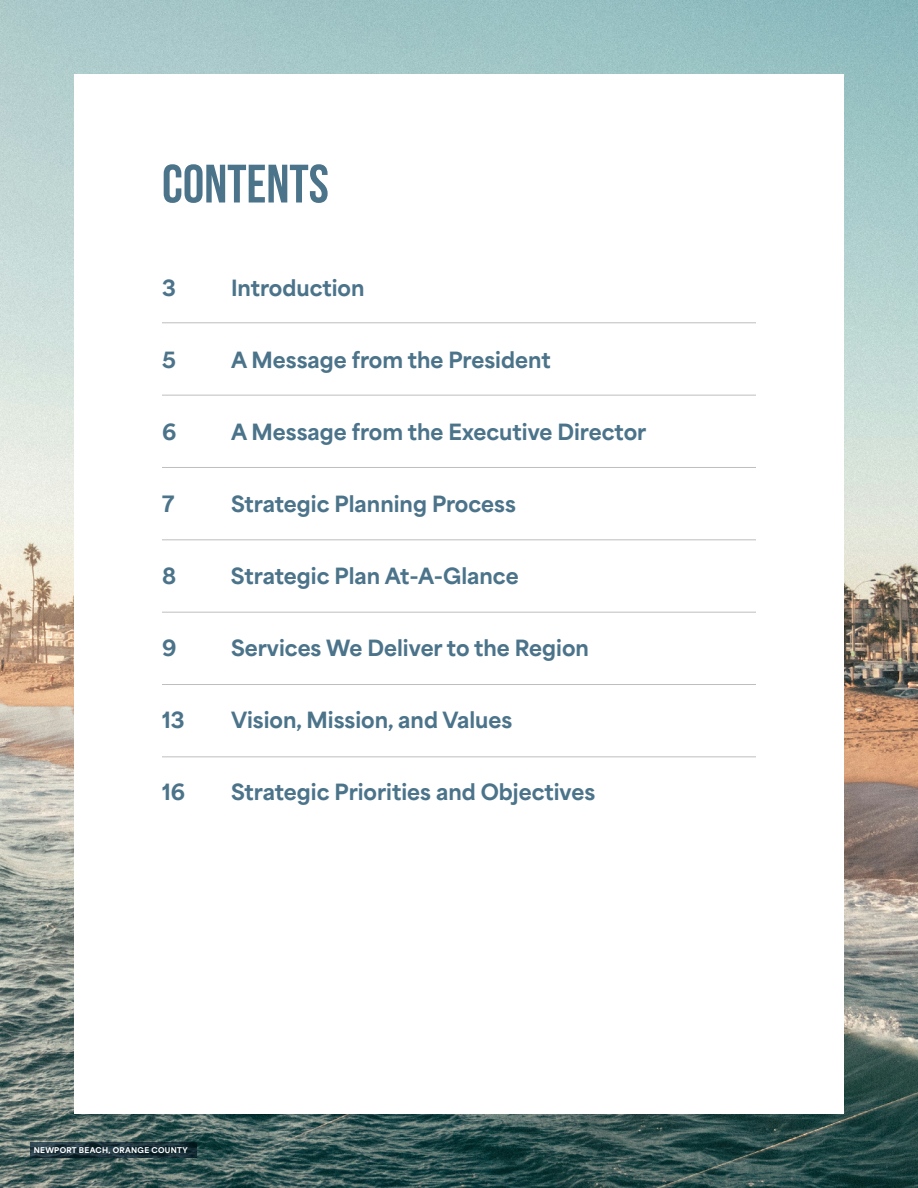
<style>
.page{position:relative;width:918px;height:1188px;background:#fff}
.page>*{position:absolute;margin:0;border:0;box-sizing:border-box;transform-origin:0 0}
.t1{font:700 54px "Bebas Neue";color:#4b738a}
.t2{font:800 21px "Area Normal";color:#4b738a}
.t3{font:800 7.5px "Area Normal";letter-spacing:.04em;color:#fff}
</style>
<div class="page">
<img style="left:0;top:0;width:918px;height:1188px">
<div style="left:74px;top:74px;width:770px;height:1040px;background:#fff"></div>
<hr style="left:162px;top:322px;width:594px;height:1px;background:#bcbec0">
<hr style="left:162px;top:395px;width:594px;height:1px;background:#bcbec0">
<hr style="left:162px;top:467px;width:594px;height:1px;background:#bcbec0">
<hr style="left:162px;top:539px;width:594px;height:1px;background:#bcbec0">
<hr style="left:162px;top:612px;width:594px;height:1px;background:#bcbec0">
<hr style="left:162px;top:684px;width:594px;height:1px;background:#bcbec0">
<svg style="left:30px;top:1143px;width:167px;height:15px;background:#1a3039"></svg>
<hr style="left:162px;top:756px;width:594px;height:1px;background:#bcbec0">
<h1 class="t1" style="left:162px;top:154px;width:168px">CONTENTS</h1>
<p class="t2" style="left:162px;top:269px;width:15px">3</p>
<p class="t2" style="left:231px;top:269px;width:135px">Introduction</p>
<p class="t2" style="left:162px;top:341px;width:15px">5</p>
<p class="t2" style="left:231px;top:341px;width:321px">A Message from the President</p>
<p class="t2" style="left:162px;top:413px;width:16px">6</p>
<p class="t2" style="left:231px;top:413px;width:417px">A Message from the Executive Director</p>
<p class="t2" style="left:162px;top:485px;width:14px">7</p>
<p class="t2" style="left:231px;top:485px;width:286px">Strategic Planning Process</p>
<p class="t2" style="left:162px;top:557px;width:16px">8</p>
<p class="t2" style="left:231px;top:557px;width:289px">Strategic Plan At-A-Glance</p>
<p class="t2" style="left:162px;top:629px;width:16px">9</p>
<p class="t2" style="left:231px;top:629px;width:359px">Services We Deliver to the Region</p>
<p class="t2" style="left:162px;top:701px;width:24px">13</p>
<p class="t2" style="left:231px;top:701px;width:283px">Vision, Mission, and Values</p>
<p class="t2" style="left:162px;top:773px;width:25px">16</p>
<p class="t2" style="left:231px;top:773px;width:366px">Strategic Priorities and Objectives</p>
<p class="t3" style="left:34px;top:1144px;width:155px">NEWPORT BEACH, ORANGE COUNTY</p>
</div>
